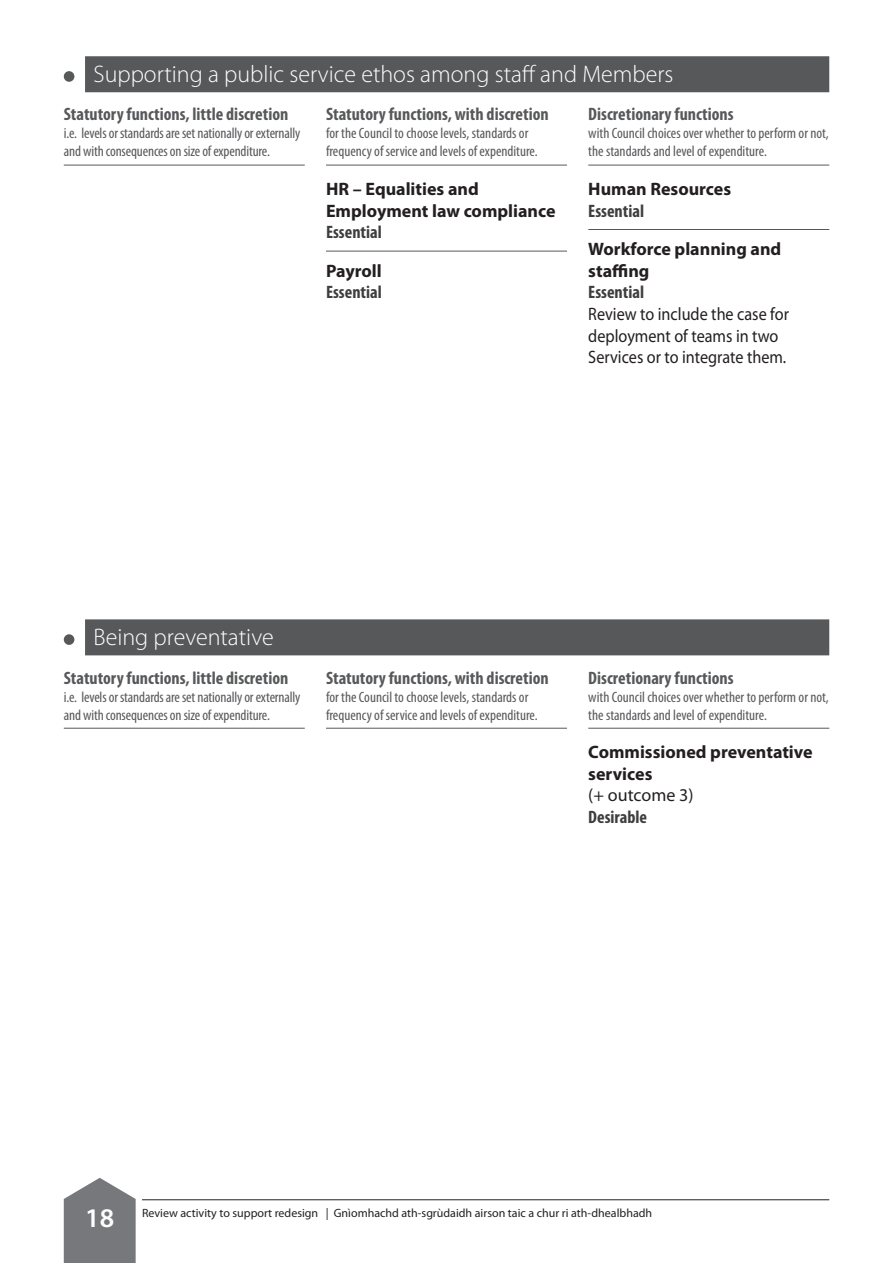
<style>
.page{position:relative;width:893px;height:1263px;background:#fff}
.page>*{position:absolute;margin:0;border:0;box-sizing:border-box;transform-origin:0 0}
.t1{font:600 27px "Myriad Pro";color:#fff}
.t2{font:300 24px "Myriad Pro";color:#fff}
.t3{font:700 condensed 18px "Myriad Pro";color:#57585a}
.t4{font:700 18px/21.6px "Myriad Pro";color:#231f20}
.t5{font:18px/21.6px "Myriad Pro";color:#231f20;scale:.9 1}
.t6{font:700 condensed 18px "Myriad Pro";color:#3e3e3f}
.t7{font:18px "Myriad Pro";color:#231f20}
.t8{font:condensed 15px/18px "Myriad Pro";color:#57585a}
.t9{font:12px "Myriad Pro";color:#231f20}
</style>
<div class="page">
<svg style="left:64px;top:1178px;width:72px;height:85px;background:#87898b"></svg>
<hr style="left:142px;top:1200px;width:687px;height:1px;background:#231f20">
<div style="left:85px;top:56px;width:744px;height:36px;background:#57585a"></div>
<div style="left:64px;top:71px;width:10px;height:11px;background:#57585a;border-radius:50%"></div>
<hr style="left:64px;top:165px;width:241px;height:1px;background:#57585a">
<hr style="left:326px;top:165px;width:241px;height:1px;background:#57585a">
<hr style="left:326px;top:251px;width:241px;height:1px;background:#57585a">
<hr style="left:588px;top:165px;width:241px;height:1px;background:#57585a">
<hr style="left:588px;top:229px;width:241px;height:1px;background:#57585a">
<div style="left:85px;top:619px;width:744px;height:36px;background:#57585a"></div>
<div style="left:64px;top:634px;width:10px;height:11px;background:#57585a;border-radius:50%"></div>
<hr style="left:64px;top:728px;width:241px;height:1px;background:#57585a">
<hr style="left:326px;top:728px;width:241px;height:1px;background:#57585a">
<hr style="left:588px;top:728px;width:241px;height:1px;background:#57585a">
<h2 class="t2" style="left:94px;top:65px;width:581px">Supporting a public service ethos among staff and Members</h2>
<p class="t3" style="left:64px;top:107px;width:226px">Statutory functions, little discretion</p>
<p class="t8" style="left:64px;top:125px;width:238px">i.e. levels or standards are set nationally or externally and with consequences on size of expenditure.</p>
<p class="t3" style="left:326px;top:107px;width:224px">Statutory functions, with discretion</p>
<p class="t8" style="left:326px;top:125px;width:213px">for the Council to choose levels, standards or frequency of service and levels of expenditure.</p>
<p class="t4" style="left:326px;top:179px;width:231px">HR – Equalities and<br>Employment law compliance</p>
<p class="t6" style="left:326px;top:225px;width:57px">Essential</p>
<p class="t4" style="left:326px;top:261px;width:57px">Payroll</p>
<p class="t6" style="left:326px;top:286px;width:57px">Essential</p>
<p class="t3" style="left:588px;top:107px;width:147px">Discretionary functions</p>
<p class="t8" style="left:588px;top:125px;width:242px">with Council choices over whether to perform or not, the standards and level of expenditure.</p>
<p class="t4" style="left:588px;top:179px;width:144px">Human Resources</p>
<p class="t6" style="left:588px;top:204px;width:57px">Essential</p>
<p class="t4" style="left:588px;top:240px;width:195px">Workforce planning and staffing</p>
<p class="t6" style="left:588px;top:286px;width:57px">Essential</p>
<p class="t5" style="left:588px;top:304px;width:224px">Review to include the case for deployment of teams in two<br>Services or to integrate them.</p>
<h2 class="t2" style="left:94px;top:628px;width:182px">Being preventative</h2>
<p class="t3" style="left:64px;top:671px;width:226px">Statutory functions, little discretion</p>
<p class="t8" style="left:64px;top:688px;width:238px">i.e. levels or standards are set nationally or externally and with consequences on size of expenditure.</p>
<p class="t3" style="left:326px;top:671px;width:224px">Statutory functions, with discretion</p>
<p class="t8" style="left:326px;top:688px;width:213px">for the Council to choose levels, standards or frequency of service and levels of expenditure.</p>
<p class="t3" style="left:588px;top:671px;width:147px">Discretionary functions</p>
<p class="t8" style="left:588px;top:688px;width:242px">with Council choices over whether to perform or not, the standards and level of expenditure.</p>
<p class="t4" style="left:588px;top:742px;width:226px">Commissioned preventative services</p>
<p class="t7" style="left:588px;top:788px;width:107px">(+ outcome 3)</p>
<p class="t6" style="left:588px;top:810px;width:60px">Desirable</p>
<h1 class="t1" style="left:85px;top:1207px;width:30px">18</h1>
<p class="t9" style="left:142px;top:1208px;width:512px">Review activity to support redesign | Gnìomhachd ath-sgrùdaidh airson taic a chur ri ath-dhealbhadh</p>
</div>
